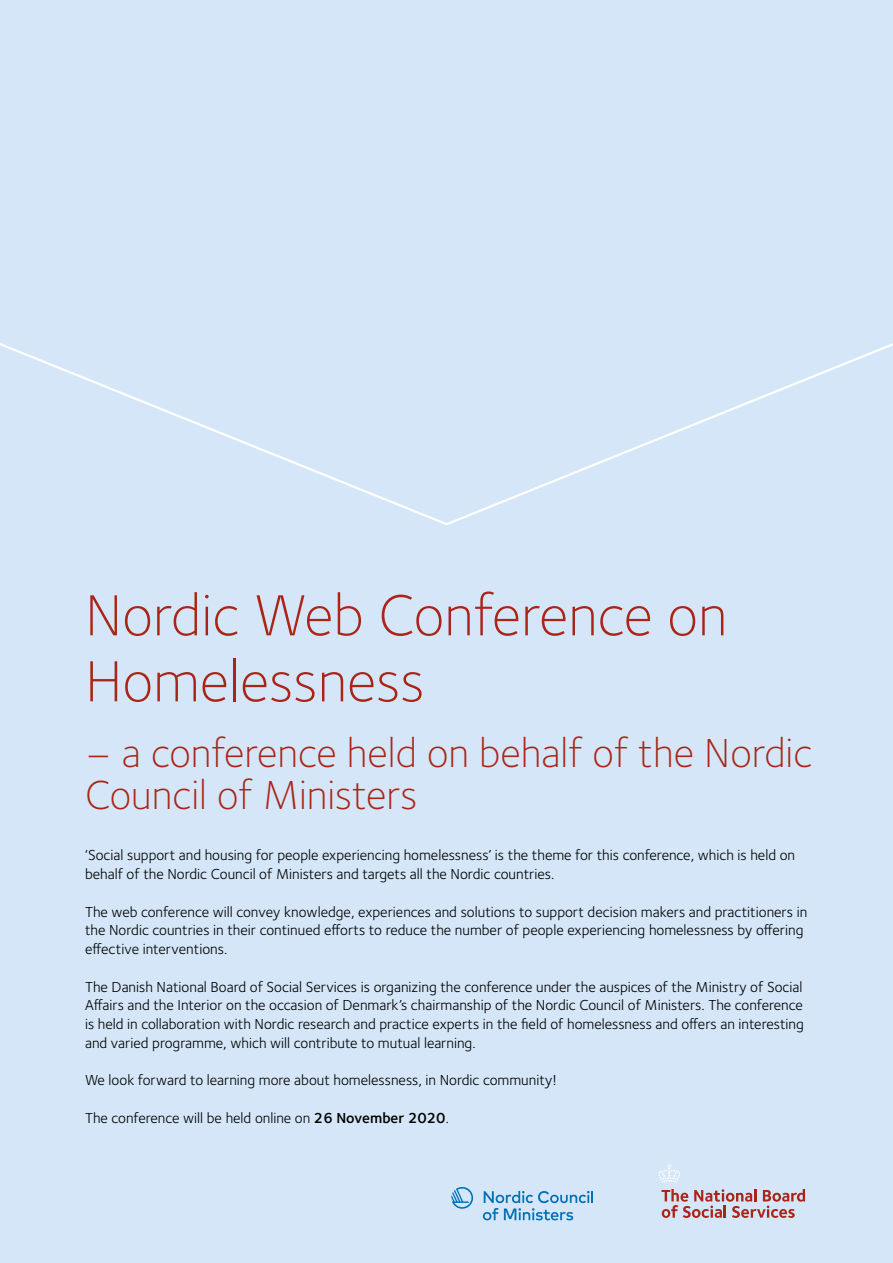
<style>
.page{position:relative;width:893px;height:1263px;background:#d4e6f7}
.page>*{position:absolute;margin:0;border:0;box-sizing:border-box;transform-origin:0 0}
.H1_forside{font:300 60px/66px "Foundry Sterling";color:#aa2517}
.H1_forside-2{font:300 42px/42px "Foundry Sterling";color:#aa2517}
.brød{font:15px/18.8px "Foundry Sterling";color:#000}
.s1{font-weight:600}
</style>
<div class="page">
<svg style="left:0;top:343px;width:893px;height:183px"></svg>
<svg style="left:658px;top:1164px;width:22px;height:18px"></svg>
<svg style="left:661px;top:1189px;width:144px;height:29px"></svg>
<svg style="left:483px;top:1191px;width:110px;height:29px"></svg>
<svg style="left:451px;top:1187px;width:22px;height:22px"></svg>
<h1 class="H1_forside" style="left:85px;top:582px;width:644px">Nordic Web Conference on<br>Homelessness</h1>
<h1 class="H1_forside-2" style="left:85px;top:731px;width:729px">– a conference held on behalf of the Nordic<br>Council of Ministers</h1>
<p class="brød" style="left:85px;top:846px;width:712px">‘Social support and housing for people experiencing homelessness’ is the theme for this conference, which is held on behalf of the Nordic Council of Ministers and targets all the Nordic countries.</p>
<p class="brød" style="left:85px;top:902px;width:724px">The web conference will convey knowledge, experiences and solutions to support decision makers and practitioners in the Nordic countries in their continued efforts to reduce the number of people experiencing homelessness by offering effective interventions.</p>
<p class="brød" style="left:85px;top:977px;width:720px;text-align:justify">The Danish National Board of Social Services is organizing the conference under the auspices of the Ministry of Social Affairs and the Interior on the occasion of Denmark’s chairmanship of the Nordic Council of Ministers. The conference is held in collaboration with Nordic research and practice experts in the field of homelessness and offers an interesting and varied programme, which will contribute to mutual learning.</p>
<p class="brød" style="left:85px;top:1071px;width:473px">We look forward to learning more about homelessness, in Nordic community!</p>
<p class="brød" style="left:85px;top:1108px;width:365px">The conference will be held online on <span class="s1">26 November 2020</span>.</p>
</div>
